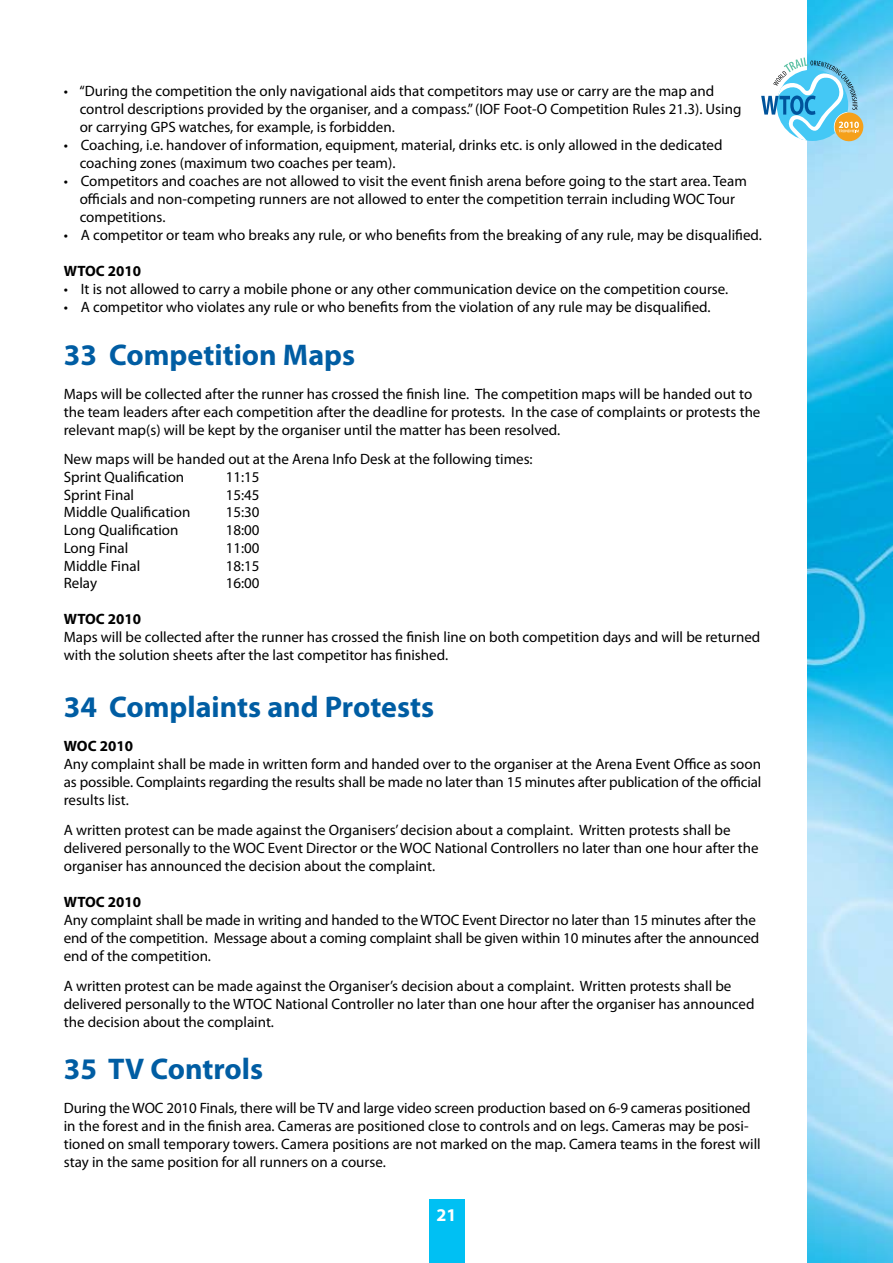
<style>
.page{position:relative;width:893px;height:1263px;background:#fff}
.page>*{position:absolute;margin:0;border:0;box-sizing:border-box;transform-origin:0 0}
.t1{font:700 30px "Myriad Pro";color:#005da3}
.t2{font:700 18px "Myriad Pro";color:#fff}
.t3{font:15px/18px "Myriad Pro";color:#000}
.t4{font:700 15px "Myriad Pro";color:#000}
</style>
<div class="page">
<img style="left:808px;top:0;width:85px;height:1263px">
<svg style="left:761px;top:58px;width:103px;height:84px"></svg>
<div style="left:429px;top:1199px;width:35px;height:64px;background:#00c0f3"></div>
<p class="t3" style="left:80px;top:82px;width:663px;text-indent:-16px">• “During the competition the only navigational aids that competitors may use or carry are the map and control descriptions provided by the organiser, and a compass.” (IOF Foot-O Competition Rules 21.3). Using or carrying GPS watches, for example, is forbidden.</p>
<p class="t3" style="left:80px;top:136px;width:644px;text-indent:-16px">• Coaching, i.e. handover of information, equipment, material, drinks etc. is only allowed in the dedicated coaching zones (maximum two coaches per team).</p>
<p class="t3" style="left:80px;top:172px;width:669px;text-indent:-16px">• Competitors and coaches are not allowed to visit the event finish arena before going to the start area. Team officials and non-competing runners are not allowed to enter the competition terrain including WOC Tour competitions.</p>
<p class="t3" style="left:64px;top:226px;width:700px">• A competitor or team who breaks any rule, or who benefits from the breaking of any rule, may be disqualified.</p>
<p class="t4" style="left:64px;top:261px;width:79px">WTOC 2010</p>
<p class="t3" style="left:64px;top:280px;width:666px">• It is not allowed to carry a mobile phone or any other communication device on the competition course.</p>
<p class="t3" style="left:64px;top:298px;width:648px">• A competitor who violates any rule or who benefits from the violation of any rule may be disqualified.</p>
<h1 class="t1" style="left:64px;top:335px;width:293px">33 Competition Maps</h1>
<p class="t3" style="left:64px;top:385px;width:698px">Maps will be collected after the runner has crossed the finish line. The competition maps will be handed out to the team leaders after each competition after the deadline for protests. In the case of complaints or protests the relevant map(s) will be kept by the organiser until the matter has been resolved.</p>
<p class="t3" style="left:64px;top:450px;width:470px">New maps will be handed out at the Arena Info Desk at the following times:<br>Sprint Qualification</p>
<p class="t3" style="left:226px;top:468px;width:35px">11:15</p>
<p class="t3" style="left:64px;top:485px;width:72px">Sprint Final</p>
<p class="t3" style="left:226px;top:485px;width:35px">15:45</p>
<p class="t3" style="left:64px;top:503px;width:128px">Middle Qualification</p>
<p class="t3" style="left:226px;top:503px;width:35px">15:30</p>
<p class="t3" style="left:64px;top:521px;width:116px">Long Qualification</p>
<p class="t3" style="left:226px;top:521px;width:35px">18:00</p>
<p class="t3" style="left:64px;top:539px;width:66px">Long Final</p>
<p class="t3" style="left:226px;top:539px;width:35px">11:00</p>
<p class="t3" style="left:64px;top:556px;width:78px">Middle Final</p>
<p class="t3" style="left:226px;top:556px;width:35px">18:15</p>
<p class="t3" style="left:64px;top:574px;width:35px">Relay</p>
<p class="t3" style="left:226px;top:574px;width:35px">16:00</p>
<p class="t4" style="left:64px;top:609px;width:79px">WTOC 2010</p>
<p class="t3" style="left:64px;top:628px;width:698px">Maps will be collected after the runner has crossed the finish line on both competition days and will be returned with the solution sheets after the last competitor has finished.</p>
<h1 class="t1" style="left:64px;top:687px;width:372px">34 Complaints and Protests</h1>
<p class="t4" style="left:64px;top:736px;width:71px">WOC 2010</p>
<p class="t3" style="left:64px;top:754px;width:699px;text-align:justify">Any complaint shall be made in written form and handed over to the organiser at the Arena Event Office as soon as possible. Complaints regarding the results shall be made no later than 15 minutes after publication of the official results list.</p>
<p class="t3" style="left:64px;top:820px;width:696px">A written protest can be made against the Organisers’ decision about a complaint. Written protests shall be delivered personally to the WOC Event Director or the WOC National Controllers no later than one hour after the organiser has announced the decision about the complaint.</p>
<p class="t4" style="left:64px;top:892px;width:79px">WTOC 2010</p>
<p class="t3" style="left:64px;top:910px;width:697px">Any complaint shall be made in writing and handed to the WTOC Event Director no later than 15 minutes after the end of the competition. Message about a coming complaint shall be given within 10 minutes after the announced end of the competition.</p>
<p class="t3" style="left:64px;top:976px;width:692px">A written protest can be made against the Organiser’s decision about a complaint. Written protests shall be delivered personally to the WTOC National Controller no later than one hour after the organiser has announced the decision about the complaint.</p>
<h1 class="t1" style="left:64px;top:1049px;width:201px">35 TV Controls</h1>
<p class="t3" style="left:64px;top:1099px;width:698px">During the WOC 2010 Finals, there will be TV and large video screen production based on 6-9 cameras positioned in the forest and in the finish area. Cameras are positioned close to controls and on legs. Cameras may be posi&shy;tioned on small temporary towers. Camera positions are not marked on the map. Camera teams in the forest will stay in the same position for all runners on a course.</p>
<p class="t2" style="left:436px;top:1204px;width:21px">21</p>
</div>
